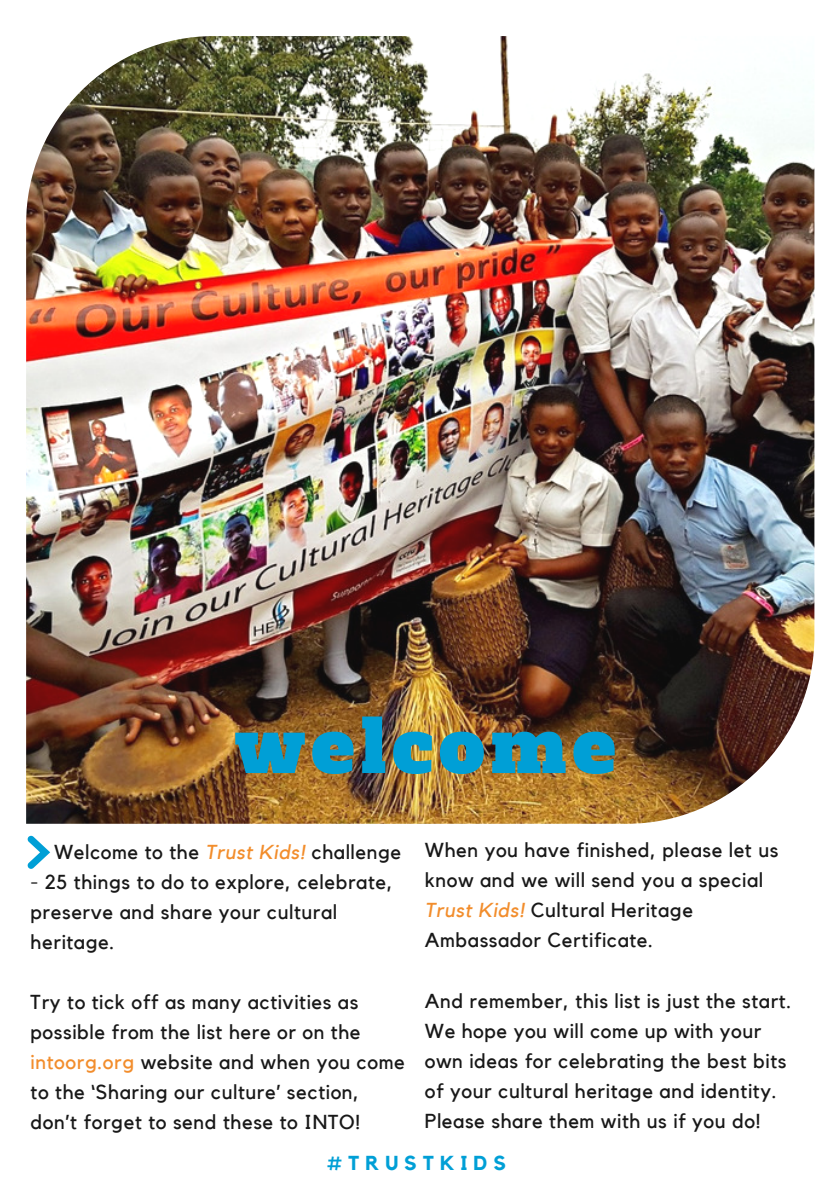
<style>
.page{position:relative;width:840px;height:1191px;background:#fff}
.page>*{position:absolute;margin:0;border:0;box-sizing:border-box;transform-origin:0 0}
.t1{font:72.6px "Alfa Slab One";letter-spacing:.09em;color:#009fd6}
.t2{font:20.2px/30px "Kollektif";letter-spacing:.03em;color:#181818}
.t3{font:700 20.2px "Kollektif";letter-spacing:.3em;color:#009fd6}
.s1{font-style:italic;color:#f28d2c}
.s2{color:#f28d2c}
</style>
<div class="page">
<img style="left:26px;top:36px;width:788px;height:787px">
<svg style="left:28px;top:835px;width:22px;height:34px"></svg>
<h1 class="t1" style="left:235px;top:698px;width:382px">welcome</h1>
<p class="t2" style="left:54px;top:837px;width:348px">Welcome to the <span class="s1">Trust Kids!</span> challenge</p>
<p class="t2" style="left:31px;top:867px;width:363px">- 25 things to do to explore, celebrate, preserve and share your cultural heritage.</p>
<p class="t2" style="left:424px;top:836px;width:355px">When you have finished, please let us know and we will send you a special<br><span class="s1">Trust Kids!</span> Cultural Heritage<br>Ambassador Certificate.</p>
<p class="t2" style="left:424px;top:986px;width:368px">And remember, this list is just the start.<br>We hope you will come up with your own ideas for celebrating the best bits of your cultural heritage and identity.<br>Please share them with us if you do!</p>
<p class="t3" style="left:327px;top:1153px;width:180px">#TRUSTKIDS</p>
<p class="t2" style="left:31px;top:987px;width:375px">Try to tick off as many activities as possible from the list here or on the <span class="s2">intoorg.org</span> website and when you come to the ‘Sharing our culture’ section, don’t forget to send these to INTO!</p>
</div>
